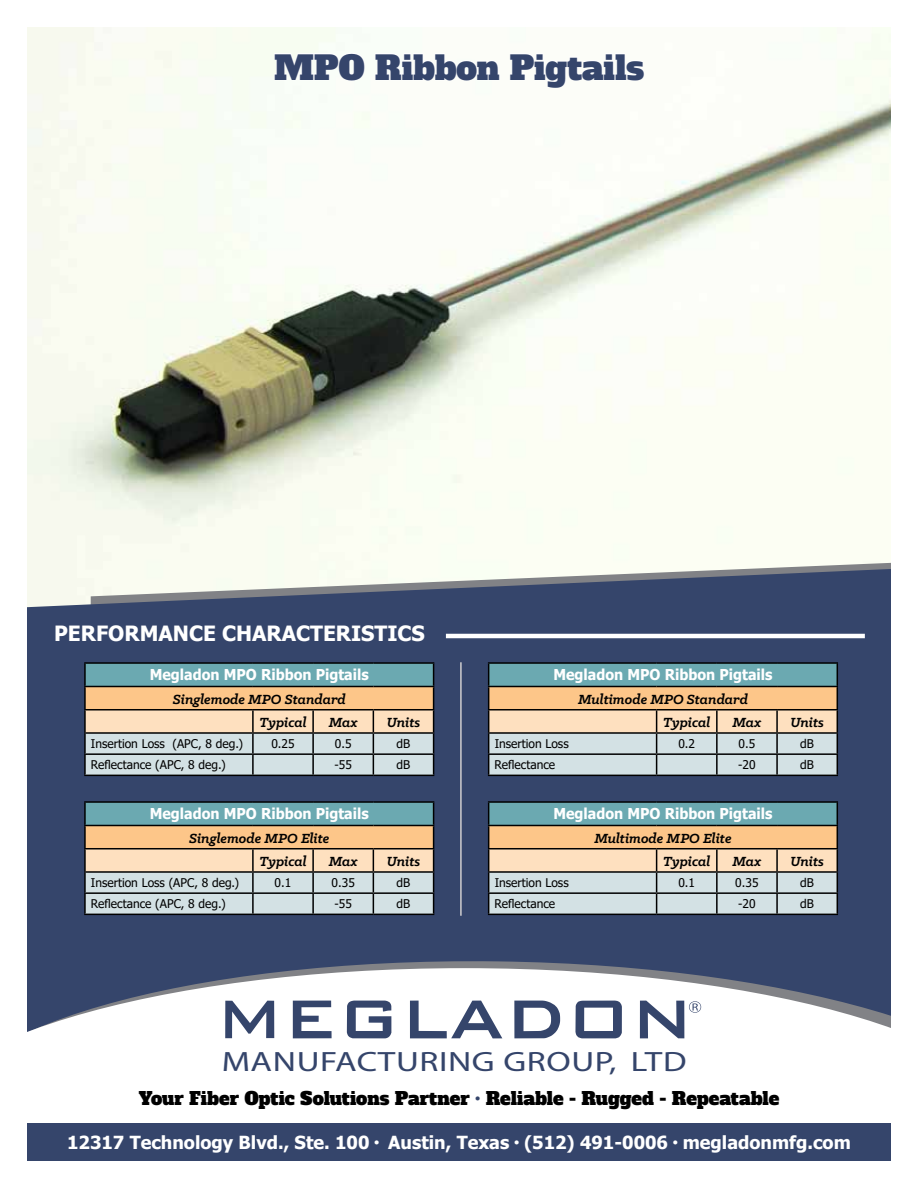
<style>
.page{position:relative;width:918px;height:1188px;background:#fff}
.page>*{position:absolute;margin:0;border:0;box-sizing:border-box;transform-origin:0 0}
.t1{font:33px "Alfa Slab One";color:#35456b}
.t2{font:28.05px "Myriad";letter-spacing:.015em;color:#35456b;scale:1.26 1}
.t3{font:700 21px "Tahoma";color:#fff}
.t4{font:700 18px "Tahoma";color:#fff}
.t5{font:18px "Alfa Slab One";color:#000}
.t6{font:italic 700 15px/23.2px "Klinic Slab";color:#000}
.t7{font:700 15px "Tahoma";color:#fff;scale:.95 1}
.t8{font:12px "Tahoma";color:#000}
</style>
<div class="page">
<img style="left:27px;top:27px;width:864px;height:535px">
<svg style="left:27px;top:562px;width:864px;height:395px;background:#4a5878"></svg>
<svg style="left:273px;top:52px;width:93px;height:30px"></svg>
<svg style="left:374px;top:52px;width:127px;height:30px"></svg>
<svg style="left:509px;top:52px;width:136px;height:37px"></svg>
<svg style="left:27px;top:957px;width:864px;height:11px;background:#404e6f"></svg>
<svg style="left:27px;top:968px;width:864px;height:193px"></svg>
<div style="left:28px;top:1123px;width:863px;height:38px;background:#35456b"></div>
<svg style="left:640px;top:1001px;width:61px;height:37px"></svg>
<svg style="left:575px;top:1001px;width:47px;height:37px"></svg>
<svg style="left:514px;top:1001px;width:46px;height:37px"></svg>
<svg style="left:410px;top:1001px;width:92px;height:37px"></svg>
<svg style="left:347px;top:1001px;width:44px;height:37px"></svg>
<svg style="left:293px;top:1001px;width:39px;height:37px"></svg>
<svg style="left:225px;top:1001px;width:49px;height:37px"></svg>
<hr style="left:460px;top:662px;width:2px;height:254px;background:#d0cecf">
<hr style="left:84px;top:662px;width:169px;height:2px;background:#000">
<hr style="left:253px;top:662px;width:60px;height:2px;background:#000">
<hr style="left:313px;top:662px;width:60px;height:2px;background:#000">
<hr style="left:373px;top:662px;width:61px;height:2px;background:#000">
<svg style="left:84px;top:664px;width:350px;height:111px;background:#bfc0b0"></svg>
<hr style="left:84px;top:775px;width:169px;height:1px;background:#000">
<hr style="left:253px;top:775px;width:60px;height:1px;background:#000">
<hr style="left:313px;top:775px;width:60px;height:1px;background:#000">
<hr style="left:373px;top:775px;width:61px;height:1px;background:#000">
<hr style="left:84px;top:801px;width:169px;height:2px;background:#000">
<hr style="left:253px;top:801px;width:60px;height:2px;background:#000">
<hr style="left:313px;top:801px;width:60px;height:2px;background:#000">
<hr style="left:373px;top:801px;width:61px;height:2px;background:#000">
<svg style="left:84px;top:803px;width:350px;height:111px;background:#bfc0b0"></svg>
<hr style="left:84px;top:914px;width:169px;height:1px;background:#000">
<hr style="left:253px;top:914px;width:60px;height:1px;background:#000">
<hr style="left:313px;top:914px;width:60px;height:1px;background:#000">
<hr style="left:373px;top:914px;width:61px;height:1px;background:#000">
<hr style="left:488px;top:662px;width:169px;height:2px;background:#000">
<hr style="left:657px;top:662px;width:60px;height:2px;background:#000">
<hr style="left:717px;top:662px;width:60px;height:2px;background:#000">
<hr style="left:777px;top:662px;width:61px;height:2px;background:#000">
<svg style="left:488px;top:664px;width:350px;height:111px;background:#bfc0b0"></svg>
<hr style="left:488px;top:775px;width:169px;height:1px;background:#000">
<hr style="left:657px;top:775px;width:60px;height:1px;background:#000">
<hr style="left:717px;top:775px;width:60px;height:1px;background:#000">
<hr style="left:777px;top:775px;width:61px;height:1px;background:#000">
<hr style="left:488px;top:801px;width:169px;height:2px;background:#000">
<hr style="left:657px;top:801px;width:60px;height:2px;background:#000">
<hr style="left:717px;top:801px;width:60px;height:2px;background:#000">
<hr style="left:777px;top:801px;width:61px;height:2px;background:#000">
<svg style="left:488px;top:803px;width:350px;height:111px;background:#bfc0b0"></svg>
<hr style="left:488px;top:914px;width:169px;height:1px;background:#000">
<hr style="left:657px;top:914px;width:60px;height:1px;background:#000">
<hr style="left:717px;top:914px;width:60px;height:1px;background:#000">
<hr style="left:777px;top:914px;width:61px;height:1px;background:#000">
<hr style="left:446px;top:634px;width:419px;height:4px;background:#fff">
<h1 class="t1" style="left:274px;top:45px;width:371px">MPO Ribbon Pigtails</h1>
<h3 class="t3" style="left:54px;top:619px;width:372px">PERFORMANCE CHARACTERISTICS</h3>
<p class="t7" style="left:150px;top:665px;width:232px">Megladon MPO Ribbon Pigtails</p>
<p class="t6" style="left:260px;top:687px;width:88px;text-indent:-87px">Singlemode MPO Standard<br>Typical</p>
<p class="t6" style="left:329px;top:710px;width:30px">Max</p>
<p class="t6" style="left:387px;top:710px;width:35px">Units</p>
<p class="t7" style="left:553px;top:665px;width:232px">Megladon MPO Ribbon Pigtails</p>
<p class="t6" style="left:663px;top:687px;width:86px;text-indent:-85px">Multimode MPO Standard<br>Typical</p>
<p class="t6" style="left:733px;top:710px;width:30px">Max</p>
<p class="t6" style="left:790px;top:710px;width:35px">Units</p>
<p class="t8" style="left:91px;top:736px;width:154px">Insertion Loss (APC, 8 deg.)</p>
<p class="t8" style="left:271px;top:736px;width:25px">0.25</p>
<p class="t8" style="left:335px;top:736px;width:18px">0.5</p>
<p class="t8" style="left:397px;top:736px;width:15px">dB</p>
<p class="t8" style="left:91px;top:757px;width:136px">Reflectance (APC, 8 deg.)</p>
<p class="t8" style="left:334px;top:757px;width:19px">-55</p>
<p class="t8" style="left:397px;top:757px;width:15px">dB</p>
<p class="t7" style="left:150px;top:804px;width:232px">Megladon MPO Ribbon Pigtails</p>
<p class="t6" style="left:260px;top:826px;width:71px;text-indent:-70px">Singlemode MPO Elite<br>Typical</p>
<p class="t6" style="left:329px;top:849px;width:30px">Max</p>
<p class="t6" style="left:387px;top:849px;width:35px">Units</p>
<p class="t8" style="left:495px;top:736px;width:76px">Insertion Loss</p>
<p class="t8" style="left:678px;top:736px;width:18px">0.2</p>
<p class="t8" style="left:739px;top:736px;width:18px">0.5</p>
<p class="t8" style="left:800px;top:736px;width:15px">dB</p>
<p class="t8" style="left:495px;top:757px;width:62px">Reflectance</p>
<p class="t8" style="left:738px;top:757px;width:19px">-20</p>
<p class="t8" style="left:800px;top:757px;width:15px">dB</p>
<p class="t7" style="left:553px;top:804px;width:232px">Megladon MPO Ribbon Pigtails</p>
<p class="t6" style="left:663px;top:826px;width:70px;text-indent:-69px">Multimode MPO Elite<br>Typical</p>
<p class="t6" style="left:733px;top:849px;width:30px">Max</p>
<p class="t6" style="left:790px;top:849px;width:35px">Units</p>
<p class="t8" style="left:91px;top:875px;width:150px">Insertion Loss (APC, 8 deg.)</p>
<p class="t8" style="left:275px;top:875px;width:18px">0.1</p>
<p class="t8" style="left:332px;top:875px;width:25px">0.35</p>
<p class="t8" style="left:397px;top:875px;width:15px">dB</p>
<p class="t8" style="left:91px;top:896px;width:136px">Reflectance (APC, 8 deg.)</p>
<p class="t8" style="left:334px;top:896px;width:19px">-55</p>
<p class="t8" style="left:397px;top:896px;width:15px">dB</p>
<p class="t8" style="left:495px;top:875px;width:76px">Insertion Loss</p>
<p class="t8" style="left:678px;top:875px;width:18px">0.1</p>
<p class="t8" style="left:735px;top:875px;width:25px">0.35</p>
<p class="t8" style="left:800px;top:875px;width:15px">dB</p>
<p class="t8" style="left:495px;top:896px;width:62px">Reflectance</p>
<p class="t8" style="left:738px;top:896px;width:19px">-20</p>
<p class="t8" style="left:800px;top:896px;width:15px">dB</p>
<h2 class="t2" style="left:222px;top:1047px;width:370px">MANUFACTURING GROUP, LTD</h2>
<h3 class="t5" style="left:139px;top:1087px;width:642px">Your Fiber Optic Solutions Partner <sup>●</sup> Reliable - Rugged - Repeatable</h3>
<h3 class="t4" style="left:67px;top:1130px;width:785px">12317 Technology Blvd., Ste. 100 ● Austin, Texas ● (512) 491-0006 ● megladonmfg.com</h3>
</div>
